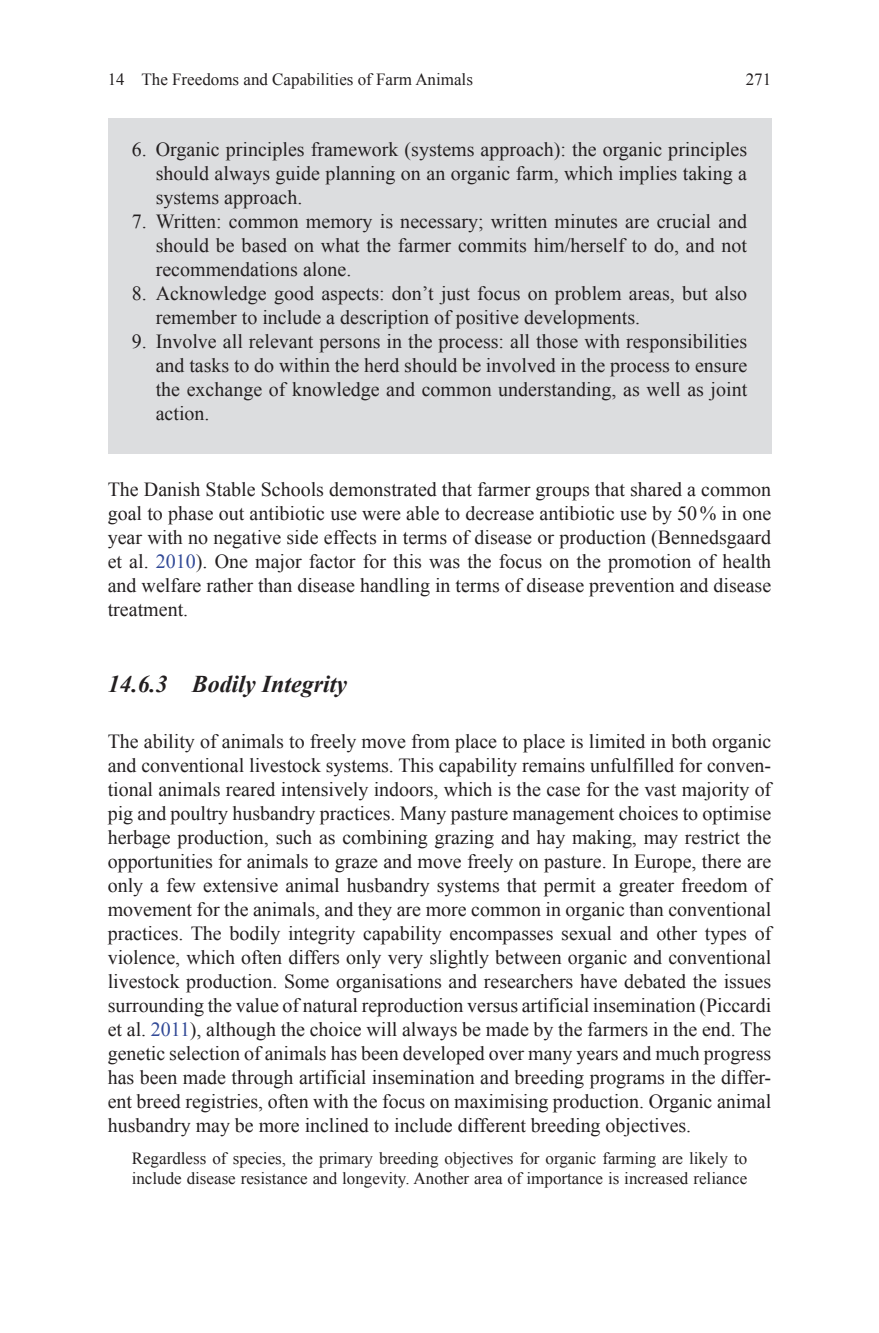
<style>
.page{position:relative;width:879px;height:1333px;background:#fff}
.page>*{position:absolute;margin:0;border:0;box-sizing:border-box;transform-origin:0 0}
.t1{font:italic 700 24px "Times New Roman";color:#231f20}
.t2{font:20px/24px "Times New Roman";color:#231f20;text-align:justify}
.t3{font:17px/20px "Times New Roman";color:#231f20}
.s1{color:#324a97}
</style>
<div class="page">
<div style="left:108px;top:118px;width:663px;height:336px;background:#dcdddf"></div>
<p class="t3" style="left:108px;top:69px;width:367px">14 The Freedoms and Capabilities of Farm Animals</p>
<p class="t3" style="left:746px;top:69px;width:27px">271</p>
<p class="t2" style="left:156px;top:137px;width:593px;text-indent:-24px">6. Organic principles framework (systems approach): the organic principles should always guide planning on an organic farm, which implies taking a systems approach.</p>
<p class="t2" style="left:156px;top:209px;width:593px;text-indent:-24px">7. Written: common memory is necessary; written minutes are crucial and should be based on what the farmer commits him/herself to do, and not recommendations alone.</p>
<p class="t2" style="left:156px;top:281px;width:593px;text-indent:-24px">8. Acknowledge good aspects: don’t just focus on problem areas, but also remember to include a description of positive developments.</p>
<p class="t2" style="left:156px;top:329px;width:593px;text-indent:-24px">9. Involve all relevant persons in the process: all those with responsibilities and tasks to do within the herd should be involved in the process to ensure the exchange of knowledge and common understanding, as well as joint action.</p>
<p class="t2" style="left:108px;top:476px;width:665px">The Danish Stable Schools demonstrated that farmer groups that shared a common goal to phase out antibiotic use were able to decrease antibiotic use by 50% in one year with no negative side effects in terms of disease or production (Bennedsgaard et al. <span class="s1">2010</span>). One major factor for this was the focus on the promotion of health and welfare rather than disease handling in terms of disease prevention and disease treatment.</p>
<p class="t1" style="left:108px;top:667px;width:241px">14.6.3 Bodily Integrity</p>
<p class="t2" style="left:108px;top:728px;width:665px">The ability of animals to freely move from place to place is limited in both organic and conventional livestock systems. This capability remains unfulfilled for conven&shy;tional animals reared intensively indoors, which is the case for the vast majority of pig and poultry husbandry practices. Many pasture management choices to optimise herbage production, such as combining grazing and hay making, may restrict the opportunities for animals to graze and move freely on pasture. In Europe, there are only a few extensive animal husbandry systems that permit a greater freedom of movement for the animals, and they are more common in organic than conventional practices. The bodily integrity capability encompasses sexual and other types of violence, which often differs only very slightly between organic and conventional livestock production. Some organisations and researchers have debated the issues surrounding the value of natural reproduction versus artificial insemination (Piccardi et al. <span class="s1">2011</span>), although the choice will always be made by the farmers in the end. The genetic selection of animals has been developed over many years and much progress has been made through artificial insemination and breeding programs in the differ&shy;ent breed registries, often with the focus on maximising production. Organic animal husbandry may be more inclined to include different breeding objectives.</p>
<p class="t3" style="left:132px;top:1147px;width:617px">Regardless of species, the primary breeding objectives for organic farming are likely to include disease resistance and longevity. Another area of importance is increased reliance</p>
</div>
